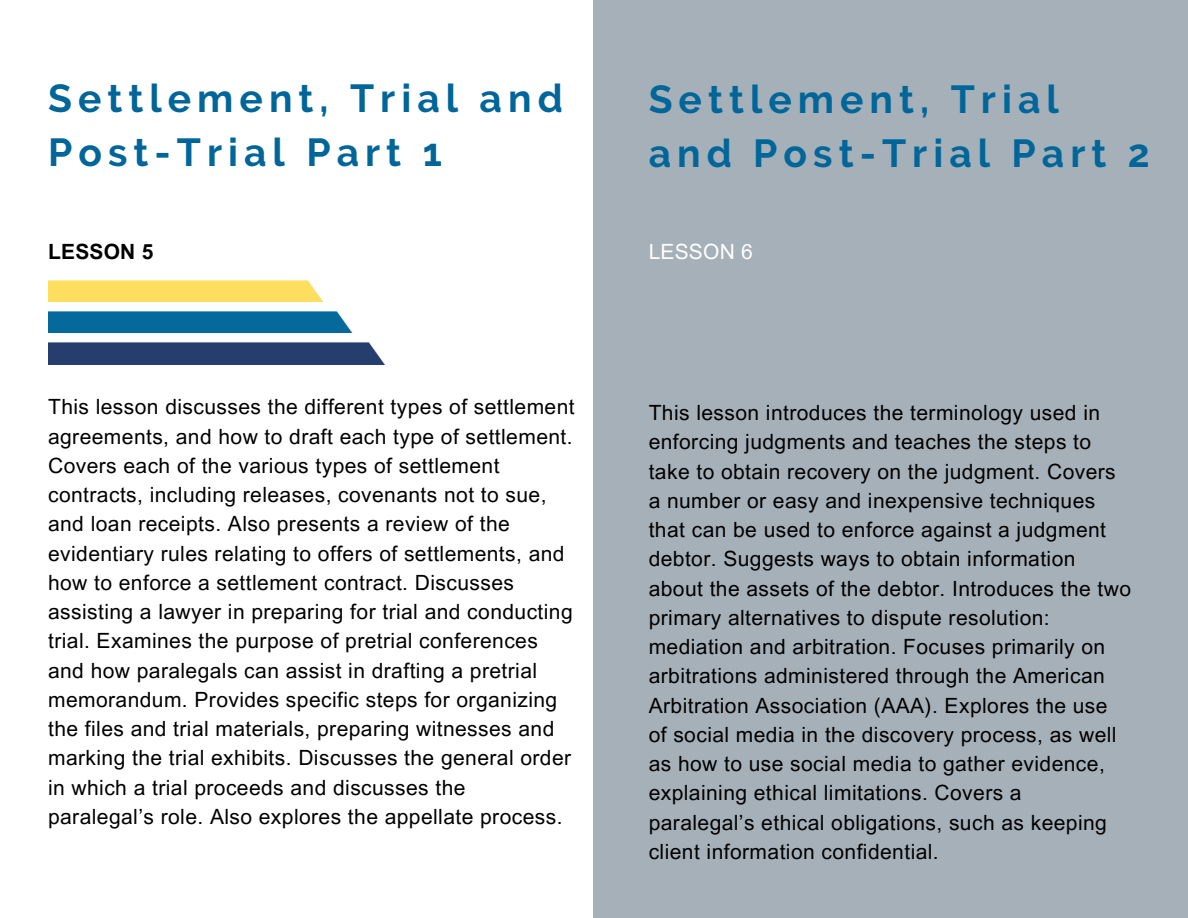
<style>
.page{position:relative;width:1188px;height:918px;background:#fff}
.page>*{position:absolute;margin:0;border:0;box-sizing:border-box;transform-origin:0 0}
.t1{font:700 39px/54px "Raleway";letter-spacing:.155em;color:#069}
.t2{font:21px/29.2px "Arial MT Pro";letter-spacing:.02em;color:#000}
.t3{font:700 21px "Arial MT Pro";letter-spacing:.01em;color:#000}
.t4{font:21px "Arial MT Pro";letter-spacing:.01em;color:#fff}
</style>
<div class="page">
<div style="left:593px;top:0;width:595px;height:918px;background:#a5b0b9"></div>
<img style="left:48px;top:280px;width:275px;height:21px">
<img style="left:48px;top:311px;width:304px;height:21px">
<div style="left:48px;top:342px;width:337px;height:23px;background:#253e6e"></div>
<p class="t1" style="left:48px;top:72px;width:516px">Settlement, Trial and<br>Post-Trial Part 1</p>
<p class="t3" style="left:48px;top:244px;width:107px">LESSON 5</p>
<p class="t2" style="left:48px;top:395px;width:528px">This lesson discusses the different types of settlement agreements, and how to draft each type of settlement.<br>Covers each of the various types of settlement contracts, including releases, covenants not to sue, and loan receipts. Also presents a review of the evidentiary rules relating to offers of settlements, and how to enforce a settlement contract. Discusses assisting a lawyer in preparing for trial and conducting trial. Examines the purpose of pretrial conferences and how paralegals can assist in drafting a pretrial memorandum. Provides specific steps for organizing the files and trial materials, preparing witnesses and marking the trial exhibits. Discusses the general order in which a trial proceeds and discusses the paralegal’s role. Also explores the appellate process.</p>
<p class="t1" style="left:649px;top:73px;width:503px">Settlement, Trial and Post-Trial Part 2</p>
<p class="t4" style="left:649px;top:244px;width:106px">LESSON 6</p>
<p class="t2" style="left:649px;top:401px;width:484px">This lesson introduces the terminology used in enforcing judgments and teaches the steps to take to obtain recovery on the judgment. Covers a number or easy and inexpensive techniques that can be used to enforce against a judgment debtor. Suggests ways to obtain information about the assets of the debtor. Introduces the two primary alternatives to dispute resolution: mediation and arbitration. Focuses primarily on arbitrations administered through the American Arbitration Association (AAA). Explores the use<br>of social media in the discovery process, as well as how to use social media to gather evidence, explaining ethical limitations. Covers a paralegal’s ethical obligations, such as keeping client information confidential.</p>
</div>
